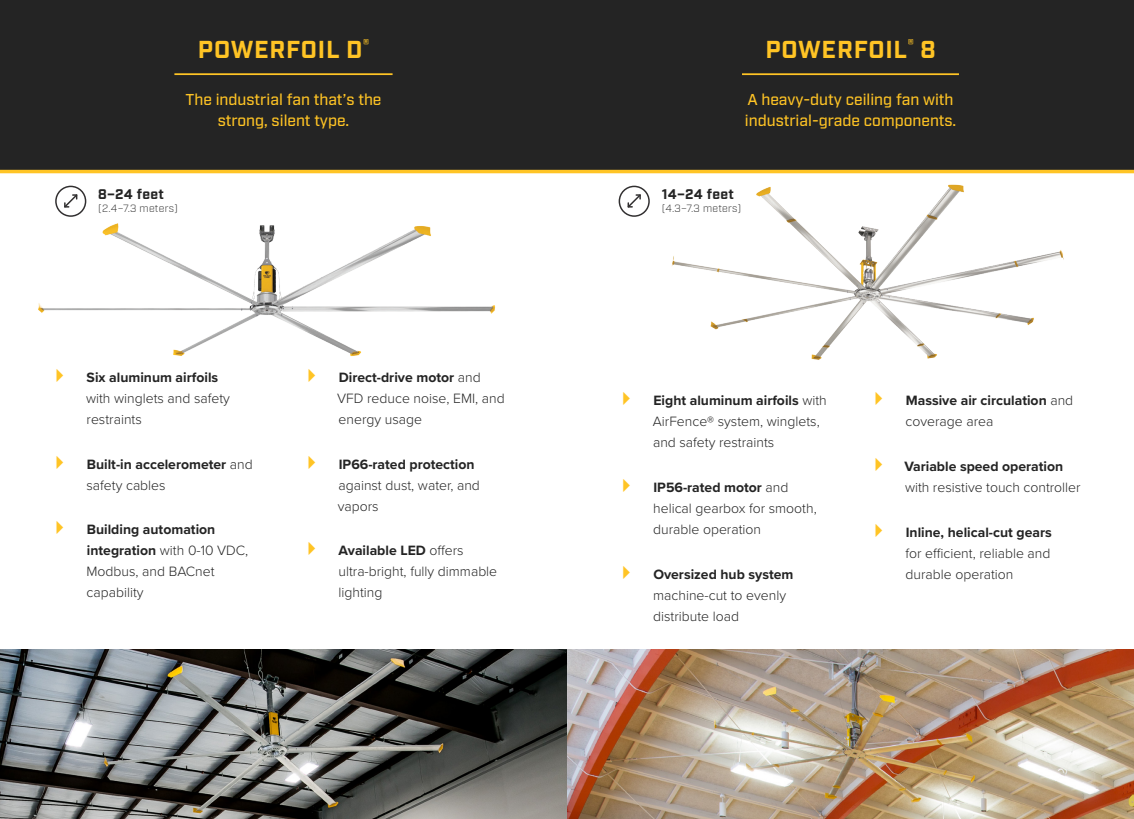
<style>
.page{position:relative;width:1134px;height:819px;background:#fff}
.page>*{position:absolute;margin:0;border:0;box-sizing:border-box;transform-origin:0 0}
.H5-Underlined_RP{font:700 24.5px "Industry";letter-spacing:.03em;color:#ffc425}
.body_RP{font:500 15.75px/21px "Industry";color:#ffc425;text-align:center}
.t1{font:300 14px/21px "Proxima Nova";color:#242424}
.t2{font:700 14px/21px "Proxima Nova";color:#242424}
.Key_Feature_Lockup{font:700 14px "Industry";letter-spacing:.025em;color:#242424}
.Key_Feature_Lockup_S{font:300 10.5px "Industry";letter-spacing:.025em;color:#242424}
.s1{font-weight:700}
.s2{font-weight:300}
</style>
<div class="page">
<img style="left:0;top:650px;width:567px;height:169px">
<div style="left:0;top:0;width:567px;height:172px;background:#242424"></div>
<hr style="left:174px;top:73px;width:219px;height:2px;background:#ffc425">
<img style="left:27px;top:173px;width:481px;height:184px">
<img style="left:649px;top:173px;width:438px;height:187px">
<div style="left:567px;top:0;width:567px;height:172px;background:#242424"></div>
<img style="left:567px;top:650px;width:567px;height:169px">
<hr style="left:742px;top:73px;width:217px;height:2px;background:#ffc425">
<hr style="left:567px;top:170px;width:567px;height:3px;background:#ffc425">
<hr style="left:0;top:170px;width:567px;height:3px;background:#ffc425">
<div style="left:55px;top:186px;width:31px;height:31px;border:1px solid #312f30;border-radius:50%"></div>
<svg style="left:63px;top:193px;width:16px;height:16px"></svg>
<div style="left:619px;top:186px;width:31px;height:31px;border:1px solid #312f30;border-radius:50%"></div>
<svg style="left:627px;top:194px;width:14px;height:14px"></svg>
<p class="H5-Underlined_RP" style="left:198px;top:34px;width:173px">POWERFOIL D<sup>®</sup></p>
<p class="body_RP" style="left:185px;top:90px;width:198px">The industrial fan that’s the strong, silent type.</p>
<p class="Key_Feature_Lockup" style="left:98px;top:186px;width:67px">8–24 feet</p>
<p class="Key_Feature_Lockup_S" style="left:98px;top:202px;width:81px">(2.4–7.3 meters)</p>
<p class="t1" style="left:86px;top:366px;width:145px"><span class="s1">Six aluminum airfoils </span>with winglets and safety restraints</p>
<p class="t2" style="left:87px;top:453px;width:168px">Built-in accelerometer <span class="s2">and safety cables</span></p>
<p class="t1" style="left:87px;top:518px;width:163px"><span class="s1">Building automation integration</span> with 0-10 VDC,<br>Modbus, and BACnet capability</p>
<p class="t1" style="left:337px;top:366px;width:169px"><span class="s1">Direct-drive motor</span> and<br>VFD reduce noise, EMI, and energy usage</p>
<p class="t1" style="left:338px;top:453px;width:144px"><span class="s1">IP66-rated protection </span>against dust, water, and vapors</p>
<p class="t1" style="left:338px;top:539px;width:160px"><span class="s1">Available LED</span> offers ultra-bright, fully dimmable lighting</p>
<p class="H5-Underlined_RP" style="left:765px;top:34px;width:172px">POWERFOIL<sup>®</sup> 8</p>
<p class="body_RP" style="left:745px;top:90px;width:213px;text-align:left">A heavy-duty ceiling fan with industrial-grade components.</p>
<p class="Key_Feature_Lockup" style="left:662px;top:186px;width:74px">14–24 feet</p>
<p class="Key_Feature_Lockup_S" style="left:662px;top:202px;width:81px">(4.3–7.3 meters)</p>
<p class="t1" style="left:653px;top:389px;width:176px"><span class="s1">Eight aluminum airfoils</span> with<br>AirFence® system, winglets, and safety restraints</p>
<p class="t1" style="left:653px;top:476px;width:165px"><span class="s1">IP56-rated motor</span> and helical gearbox for smooth, durable operation</p>
<p class="t1" style="left:653px;top:563px;width:142px"><span class="s1">Oversized hub system </span>machine-cut to evenly distribute load</p>
<p class="t2" style="left:906px;top:390px;width:169px">Massive air circulation <span class="s2">and coverage area</span></p>
<p class="t1" style="left:905px;top:455px;width:178px"><span class="s1">Variable speed operation </span>with resistive touch controller</p>
<p class="t1" style="left:905px;top:521px;width:148px;text-align:justify"><span class="s1">Inline, helical-cut gears </span>for efficient, reliable and durable operation</p>
</div>
